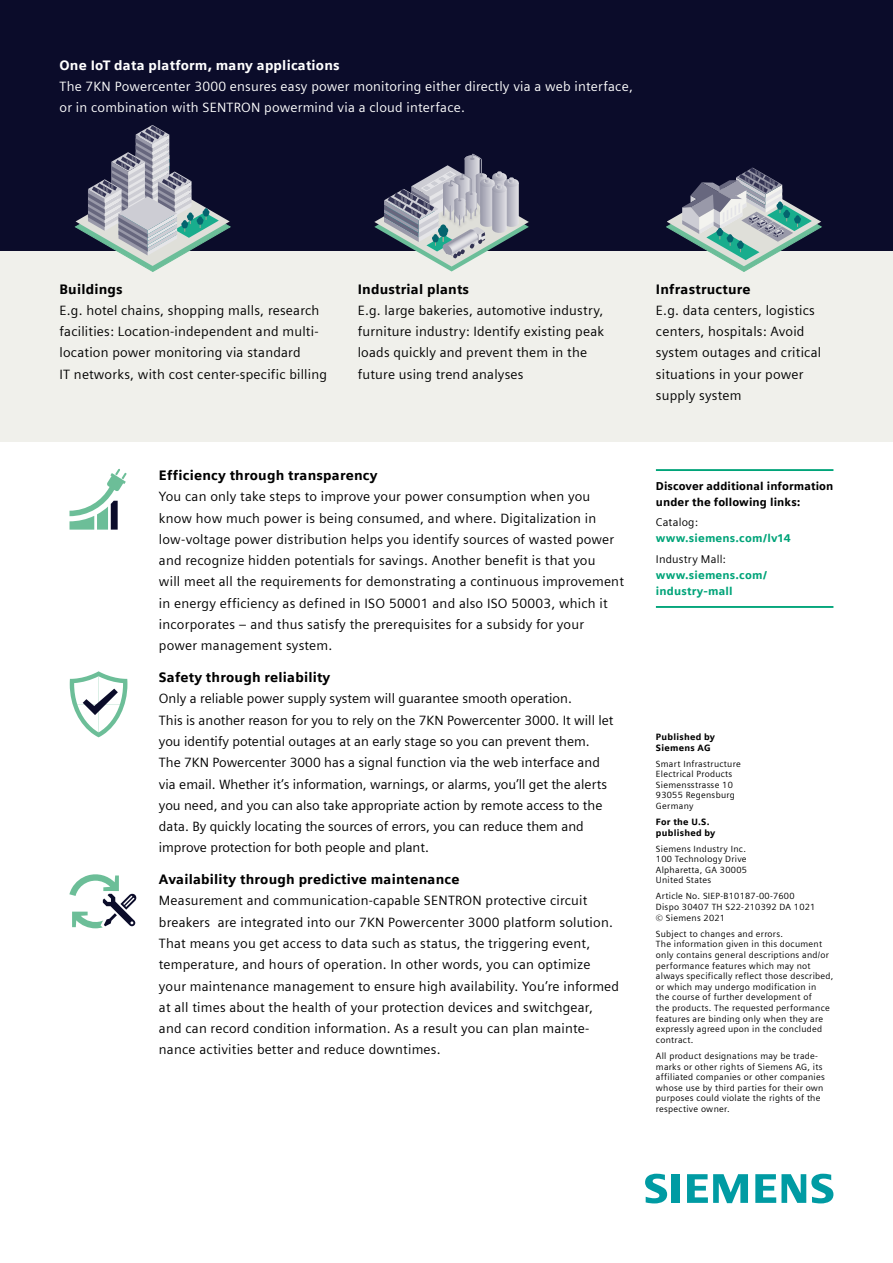
<style>
.page{position:relative;width:893px;height:1263px;background:#fff}
.page>*{position:absolute;margin:0;border:0;box-sizing:border-box;transform-origin:0 0}
.t1{font:13.5px/21.3px "Siemens Sans Global";letter-spacing:.015em;color:#000}
.t2{font:900 13.5px "Siemens Sans";letter-spacing:.015em;color:#000}
.t3{font:13.5px/21.3px "Siemens Sans Global";letter-spacing:.015em;color:#fff}
.t4{font:900 13.5px "Siemens Sans";letter-spacing:.015em;color:#fff}
.t5{font:900 11.25px/15.9px "Siemens Sans";letter-spacing:.01em;color:#000}
.t6{font:900 11.25px/15.9px "Siemens Sans";letter-spacing:.015em;color:#00a479}
.t7{font:11.25px "Siemens Sans Global";letter-spacing:.015em;color:#000}
.t8{font:9px/10.6px "Siemens Sans Global";letter-spacing:.03em;color:#000}
.t9{font:900 9px/10.6px "Siemens Sans";letter-spacing:.03em;color:#000}
</style>
<div class="page">
<div style="left:0;top:240px;width:893px;height:202px;background:#f0f0eb"></div>
<div style="left:0;top:0;width:893px;height:251px;background:#0b0c2a"></div>
<svg style="left:70px;top:469px;width:57px;height:61px"></svg>
<svg style="left:70px;top:671px;width:57px;height:66px"></svg>
<svg style="left:69px;top:874px;width:68px;height:55px"></svg>
<svg style="left:645px;top:1174px;width:35px;height:29px"></svg>
<svg style="left:687px;top:1174px;width:61px;height:29px"></svg>
<svg style="left:755px;top:1174px;width:78px;height:29px"></svg>
<svg style="left:667px;top:167px;width:155px;height:105px"></svg>
<svg style="left:374px;top:153px;width:155px;height:118px"></svg>
<svg style="left:75px;top:125px;width:156px;height:147px"></svg>
<hr style="left:656px;top:469px;width:177px;height:2px;background:#00a479">
<hr style="left:656px;top:606px;width:177px;height:2px;background:#00a479">
<p class="t4" style="left:60px;top:54px;width:282px">One IoT data platform, many applications</p>
<p class="t3" style="left:60px;top:76px;width:575px">The 7KN Powercenter 3000 ensures easy power monitoring either directly via a web interface, or in combination with SENTRON powermind via a cloud interface.</p>
<p class="t2" style="left:60px;top:278px;width:65px">Buildings</p>
<p class="t1" style="left:60px;top:300px;width:269px">E.g. hotel chains, shopping malls, research facilities: Location-independent and multi&shy;location power monitoring via standard<br>IT networks, with cost center-specific billing</p>
<p class="t2" style="left:358px;top:278px;width:113px">Industrial plants</p>
<p class="t1" style="left:358px;top:300px;width:248px">E.g. large bakeries, automotive industry, furniture industry: Identify existing peak loads quickly and prevent them in the future using trend analyses</p>
<p class="t2" style="left:159px;top:465px;width:220px">Efficiency through transparency</p>
<p class="t1" style="left:159px;top:486px;width:467px">You can only take steps to improve your power consumption when you know how much power is being consumed, and where. Digitalization in low-voltage power distribution helps you identify sources of wasted power and recognize hidden potentials for savings. Another benefit is that you<br>will meet all the requirements for demonstrating a continuous improvement in energy efficiency as defined in ISO 50001 and also ISO 50003, which it incorporates – and thus satisfy the prerequisites for a subsidy for your power management system.</p>
<p class="t2" style="left:159px;top:667px;width:173px">Safety through reliability</p>
<p class="t1" style="left:159px;top:688px;width:456px">Only a reliable power supply system will guarantee smooth operation.<br>This is another reason for you to rely on the 7KN Powercenter 3000. It will let you identify potential outages at an early stage so you can prevent them.<br>The 7KN Powercenter 3000 has a signal function via the web interface and via email. Whether it’s information, warnings, or alarms, you’ll get the alerts you need, and you can also take appropriate action by remote access to the data. By quickly locating the sources of errors, you can reduce them and improve protection for both people and plant.</p>
<p class="t2" style="left:159px;top:869px;width:302px">Availability through predictive maintenance</p>
<p class="t1" style="left:159px;top:890px;width:462px">Measurement and communication-capable SENTRON protective circuit breakers are integrated into our 7KN Powercenter 3000 platform solution.<br>That means you get access to data such as status, the triggering event, temperature, and hours of operation. In other words, you can optimize your maintenance management to ensure high availability. You’re informed at all times about the health of your protection devices and switchgear,<br>and can record condition information. As a result you can plan mainte&shy;nance activities better and reduce downtimes.</p>
<p class="t2" style="left:656px;top:278px;width:96px">Infrastructure</p>
<p class="t1" style="left:656px;top:300px;width:167px">E.g. data centers, logistics centers, hospitals: Avoid system outages and critical situations in your power supply system</p>
<p class="t5" style="left:656px;top:478px;width:179px">Discover additional information under the following links:</p>
<p class="t7" style="left:656px;top:516px;width:44px">Catalog:</p>
<p class="t6" style="left:656px;top:530px;width:136px">www.siemens.com/lv14</p>
<p class="t7" style="left:656px;top:553px;width:71px">Industry Mall:</p>
<p class="t6" style="left:656px;top:567px;width:113px">www.siemens.com/ industry-mall</p>
<p class="t9" style="left:656px;top:731px;width:61px">Published by<br>Siemens AG</p>
<p class="t8" style="left:656px;top:758px;width:86px">Smart Infrastructure<br>Electrical Products<br>Siemensstrasse 10<br>93055 Regensburg<br>Germany</p>
<p class="t9" style="left:656px;top:816px;width:61px">For the U.S. published by</p>
<p class="t8" style="left:656px;top:843px;width:93px;text-align:justify">Siemens Industry Inc.<br>100 Technology Drive Alpharetta, GA 30005<br>United States</p>
<p class="t8" style="left:656px;top:891px;width:161px">Article No. SIEP-B10187-00-7600<br>Dispo 30407 TH S22-210392 DA 1021 © Siemens 2021</p>
<p class="t8" style="left:656px;top:928px;width:179px">Subject to changes and errors.<br>The information given in this document only contains general descriptions and/or performance features which may not always specifically reflect those described, or which may undergo modification in<br>the course of further development of<br>the products. The requested performance features are binding only when they are expressly agreed upon in the concluded contract.</p>
<p class="t8" style="left:656px;top:1050px;width:170px">All product designations may be trade&shy;marks or other rights of Siemens AG, its affiliated companies or other companies whose use by third parties for their own purposes could violate the rights of the respective owner.</p>
</div>
